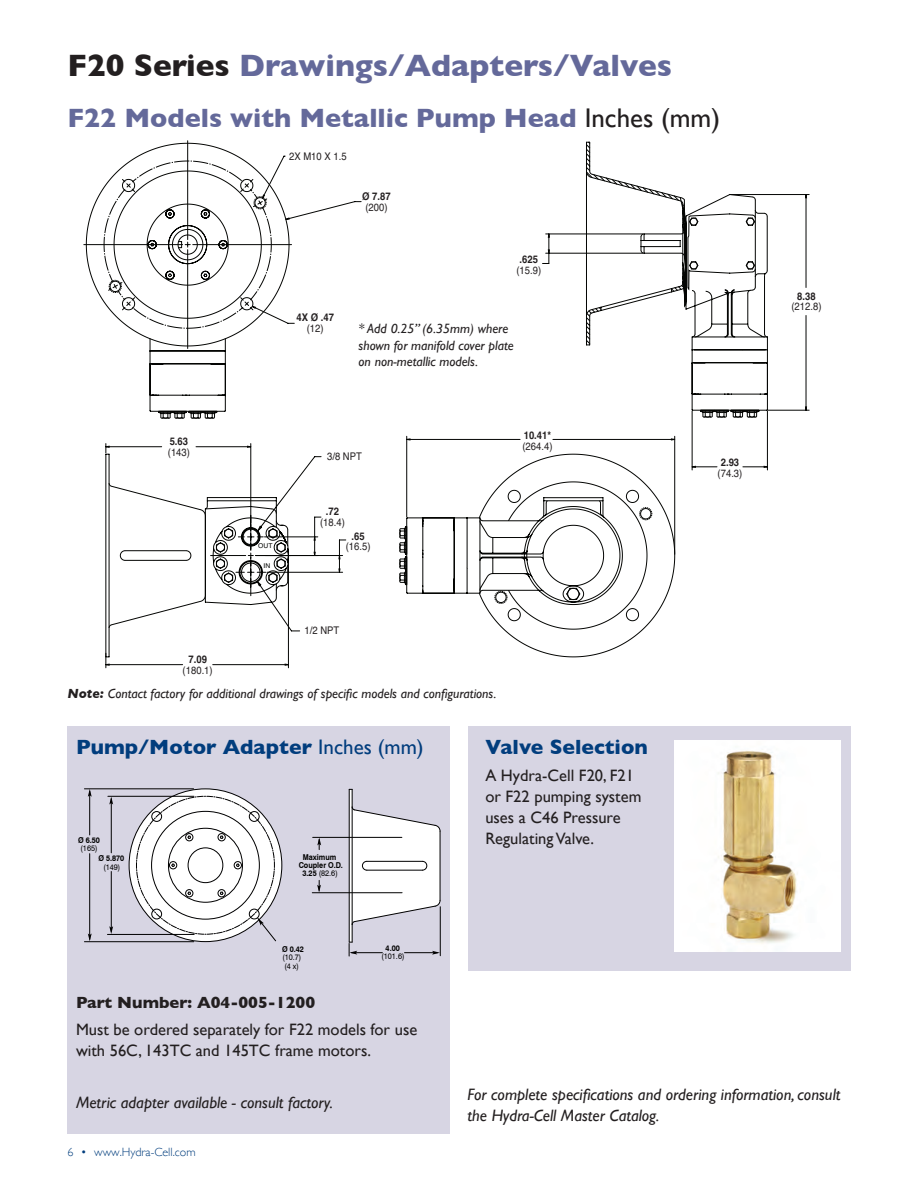
<style>
.page{position:relative;width:918px;height:1188px;background:#fff}
.page>*{position:absolute;margin:0;border:0;box-sizing:border-box;transform-origin:0 0}
.t1{font:700 31.5px "Gill Sans";color:#64699a}
.t2{font:700 27px "Gill Sans";color:#64699a}
.t3{font:700 21px "Gill Sans";color:#013d7d}
.t4{font:16.5px/21px "Gill Sans";color:#231f20}
.t5{font:italic 16.5px/21px "Gill Sans";color:#231f20}
.t6{font:700 16.5px "Gill Sans";color:#231f20}
.t7{font:italic 13.5px/16.5px "Gill Sans";color:#231f20}
.t8{font:300 12px "Gill Sans";color:#013d7d}
.t9{font:10.5px "Helvetica";color:#231f20;scale:.9 1}
.t10{font:700 10.5px "Helvetica";color:#231f20;scale:.9 1}
.t11{font:700 8.1px/7.9px "Helvetica";color:#000;text-align:center;scale:.9 1}
.t12{font:8.1px/8.2px "Helvetica";color:#000;scale:.9 1}
.t13{font:6.6px "Helvetica";color:#040503}
.s1{color:#231f20}
.s2{font-weight:400;color:#231f20}
.s3{font-weight:700}
.s4{font-weight:400}
</style>
<div class="page">
<div style="left:468px;top:727px;width:382px;height:244px;background:#d7d5e3"></div>
<div style="left:68px;top:727px;width:382px;height:407px;background:#d7d5e3"></div>
<img style="left:674px;top:740px;width:167px;height:212px">
<svg style="left:128px;top:788px;width:154px;height:154px"></svg>
<svg style="left:349px;top:789px;width:92px;height:167px"></svg>
<hr style="left:351px;top:952px;width:32px;height:1px;background:#000">
<hr style="left:404px;top:952px;width:34px;height:1px;background:#000">
<hr style="left:107px;top:934px;width:87px;height:1px;background:#000">
<hr style="left:108px;top:796px;width:86px;height:1px;background:#000">
<hr style="left:111px;top:799px;width:1px;height:54px;background:#000">
<hr style="left:111px;top:871px;width:1px;height:60px;background:#000">
<svg style="left:109px;top:797px;width:4px;height:8px"></svg>
<svg style="left:109px;top:926px;width:4px;height:8px"></svg>
<hr style="left:84px;top:941px;width:110px;height:1px;background:#000">
<hr style="left:84px;top:789px;width:110px;height:1px;background:#000">
<hr style="left:89px;top:791px;width:1px;height:44px;background:#000">
<hr style="left:89px;top:854px;width:1px;height:85px;background:#000">
<svg style="left:88px;top:789px;width:4px;height:8px"></svg>
<svg style="left:88px;top:933px;width:4px;height:8px"></svg>
<svg style="left:317px;top:838px;width:4px;height:12px"></svg>
<svg style="left:317px;top:880px;width:4px;height:12px"></svg>
<hr style="left:312px;top:892px;width:90px;height:1px;background:#000">
<hr style="left:313px;top:837px;width:89px;height:1px;background:#000">
<svg style="left:83px;top:140px;width:727px;height:529px"></svg>
<svg style="left:106px;top:195px;width:701px;height:470px"></svg>
<svg style="left:103px;top:160px;width:169px;height:169px"></svg>
<h1 class="t1" style="left:68px;top:40px;width:606px"><span class="s1">F20 Series</span> Drawings/Adapters/Valves</h1>
<h2 class="t2" style="left:68px;top:96px;width:654px">F22 Models with Metallic Pump Head <span class="s2">Inches (mm)</span></h2>
<p class="t9" style="left:289px;top:148px;width:65px">2X M10 X 1.5</p>
<p class="t10" style="left:362px;top:188px;width:33px">Ø 7.87</p>
<p class="t9" style="left:365px;top:199px;width:26px">(200)</p>
<p class="t10" style="left:296px;top:309px;width:43px">4X Ø .47</p>
<p class="t9" style="left:307px;top:320px;width:20px">(12)</p>
<p class="t10" style="left:520px;top:251px;width:22px">.625</p>
<p class="t9" style="left:516px;top:262px;width:29px">(15.9)</p>
<p class="t7" style="left:359px;top:320px;width:157px">* Add 0.25” (6.35mm) where shown for manifold cover plate on non-metallic models.</p>
<p class="t10" style="left:170px;top:433px;width:22px">5.63</p>
<p class="t9" style="left:168px;top:444px;width:26px">(143)</p>
<p class="t9" style="left:327px;top:448px;width:40px">3/8 NPT</p>
<p class="t10" style="left:188px;top:651px;width:22px">7.09</p>
<p class="t9" style="left:183px;top:662px;width:35px">(180.1)</p>
<p class="t13" style="left:258px;top:540px;width:16px">OUT</p>
<p class="t13" style="left:264px;top:561px;width:8px">IN</p>
<p class="t10" style="left:326px;top:503px;width:16px">.72</p>
<p class="t9" style="left:320px;top:514px;width:29px">(18.4)</p>
<p class="t10" style="left:352px;top:528px;width:16px">.65</p>
<p class="t9" style="left:346px;top:539px;width:29px">(16.5)</p>
<p class="t9" style="left:305px;top:622px;width:40px">1/2 NPT</p>
<p class="t7" style="left:68px;top:685px;width:431px"><span class="s3">Note:</span> Contact factory for additional drawings of specific models and configurations.</p>
<p class="t10" style="left:524px;top:427px;width:32px">10.41*</p>
<p class="t9" style="left:522px;top:438px;width:35px">(264.4)</p>
<h3 class="t3" style="left:76px;top:731px;width:349px">Pump/Motor Adapter <span class="s4">Inches (mm)</span></h3>
<p class="t11" style="left:78px;top:836px;width:26px">Ø 6.50</p>
<p class="t12" style="left:81px;top:844px;width:20px">(165)</p>
<p class="t11" style="left:98px;top:854px;width:30px">Ø 5.870</p>
<p class="t12" style="left:103px;top:863px;width:20px">(149)</p>
<p class="t11" style="left:299px;top:853px;width:51px">Maximum<br>Coupler O.D.<br>3.25 <span class="s4">(82.6)</span></p>
<p class="t11" style="left:282px;top:945px;width:26px">Ø 0.42</p>
<p class="t12" style="left:282px;top:953px;width:23px">(10.7) (4 x)</p>
<p class="t11" style="left:386px;top:944px;width:17px">4.00</p>
<p class="t12" style="left:381px;top:952px;width:27px">(101.6)</p>
<h3 class="t3" style="left:485px;top:730px;width:164px">Valve Selection</h3>
<p class="t4" style="left:485px;top:764px;width:158px">A Hydra-Cell F20, F21 or F22 pumping system uses a C46 Pressure<br>RegulatingValve.</p>
<p class="t10" style="left:797px;top:287px;width:22px">8.38</p>
<p class="t9" style="left:791px;top:298px;width:35px">(212.8)</p>
<p class="t10" style="left:721px;top:454px;width:22px">2.93</p>
<p class="t9" style="left:718px;top:465px;width:29px">(74.3)</p>
<p class="t6" style="left:76px;top:990px;width:241px">Part Number: A04-005-1200</p>
<p class="t4" style="left:76px;top:1018px;width:343px">Must be ordered separately for F22 models for use with 56C, 143TC and 145TC frame motors.</p>
<p class="t5" style="left:76px;top:1092px;width:259px">Metric adapter available - consult factory.</p>
<p class="t8" style="left:68px;top:1142px;width:130px">6 • www.Hydra-Cell.com</p>
<p class="t5" style="left:468px;top:1084px;width:374px">For complete specifications and ordering information, consult the Hydra-Cell Master Catalog.</p>
</div>
